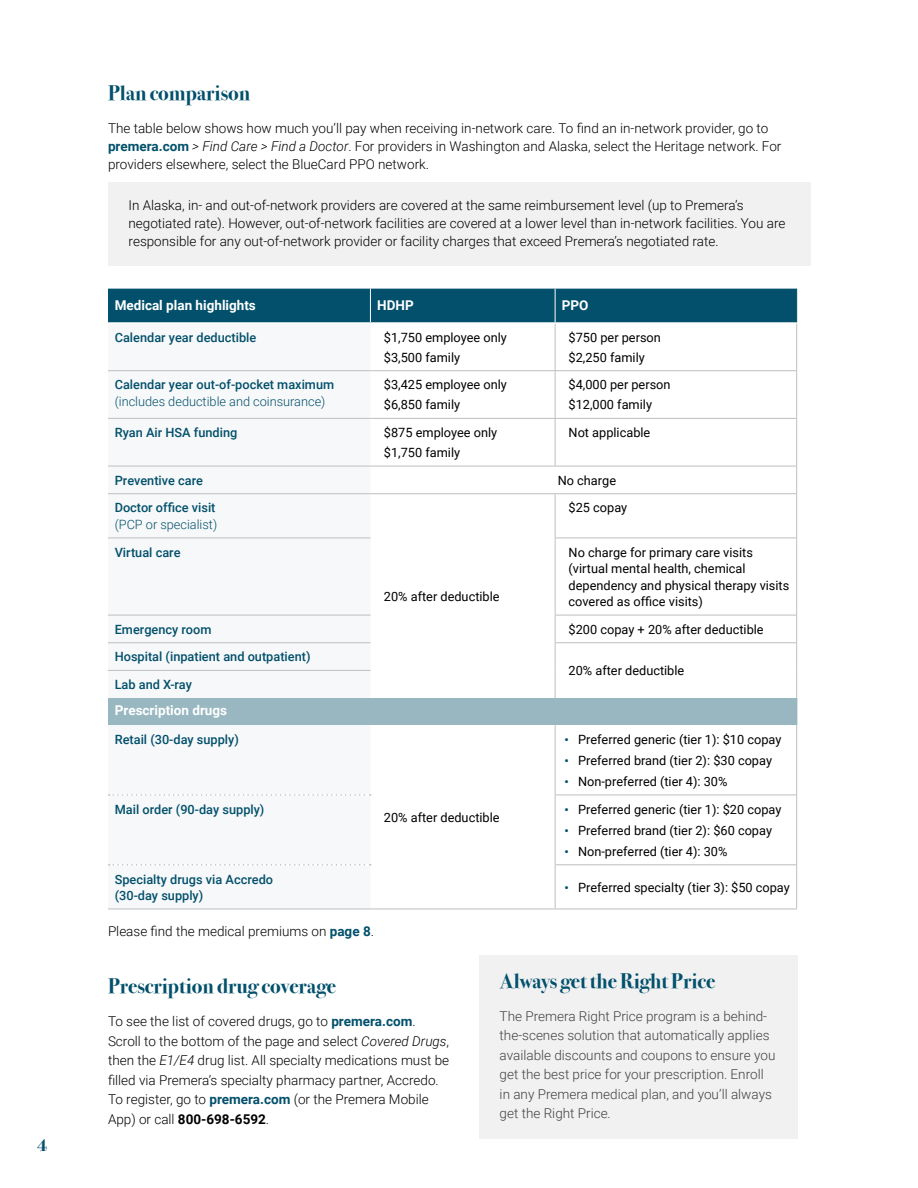
<style>
.page{position:relative;width:918px;height:1188px;background:#fff}
.page>*{position:absolute;margin:0;border:0;box-sizing:border-box;transform-origin:0 0}
.t1{font:700 21px "Bodoni Svty Two ITCTT";color:#02506b}
.t2{font:700 18px "Bodoni Svty Two ITCTT";color:#02506b}
.t3{font:300 13.5px/19.5px "Roboto";color:#000}
.t4{font:300 13.5px/19.5px "Roboto";color:#414042}
.t5{font:700 13.5px "Roboto";color:#fff}
.t6{font:12.75px/20px "Roboto";color:#000}
.t7{font:500 12.75px/16.5px "Roboto";color:#02506b}
.t8{font:300 12.75px "Roboto";color:#02506b}
.s1{font-weight:700;color:#02506b}
.s2{font-style:italic}
.s3{font-weight:700;font-size:12px;color:#02506b}
.s4{font-weight:700}
</style>
<div class="page">
<div style="left:108px;top:289px;width:688px;height:33px;background:#02506b"></div>
<svg style="left:108px;top:371px;width:262px;height:538px"></svg>
<div style="left:108px;top:698px;width:689px;height:27px;background:#98b7c1"></div>
<hr style="left:370px;top:289px;width:1px;height:33px;background:#fff">
<hr style="left:555px;top:289px;width:1px;height:33px;background:#fff">
<hr style="left:555px;top:324px;width:1px;height:46px;background:#bcbec0">
<hr style="left:370px;top:370px;width:185px;height:1px;background:#bcbec0">
<hr style="left:555px;top:370px;width:241px;height:1px;background:#bcbec0">
<hr style="left:555px;top:371px;width:1px;height:47px;background:#bcbec0">
<hr style="left:370px;top:418px;width:185px;height:1px;background:#bcbec0">
<hr style="left:555px;top:418px;width:241px;height:1px;background:#bcbec0">
<hr style="left:555px;top:419px;width:1px;height:47px;background:#bcbec0">
<hr style="left:370px;top:466px;width:185px;height:1px;background:#bcbec0">
<hr style="left:555px;top:466px;width:242px;height:1px;background:#bcbec0">
<svg style="left:796px;top:466px;width:1px;height:27px"></svg>
<hr style="left:370px;top:493px;width:185px;height:1px;background:#bcbec0">
<hr style="left:555px;top:493px;width:242px;height:1px;background:#bcbec0">
<hr style="left:555px;top:494px;width:1px;height:44px;background:#bcbec0">
<hr style="left:555px;top:538px;width:241px;height:1px;background:#bcbec0">
<hr style="left:555px;top:538px;width:1px;height:77px;background:#bcbec0">
<hr style="left:555px;top:615px;width:241px;height:1px;background:#bcbec0">
<svg style="left:555px;top:615px;width:1px;height:83px"></svg>
<hr style="left:555px;top:725px;width:1px;height:70px;background:#bcbec0">
<hr style="left:555px;top:795px;width:1px;height:69px;background:#bcbec0">
<hr style="left:555px;top:865px;width:1px;height:44px;background:#bcbec0">
<hr style="left:108px;top:370px;width:262px;height:1px;background:#bcbec0">
<hr style="left:108px;top:418px;width:262px;height:1px;background:#bcbec0">
<hr style="left:108px;top:466px;width:262px;height:1px;background:#bcbec0">
<hr style="left:108px;top:493px;width:262px;height:1px;background:#bcbec0">
<hr style="left:108px;top:538px;width:262px;height:1px;background:#bcbec0">
<hr style="left:108px;top:615px;width:262px;height:1px;background:#bcbec0">
<svg style="left:109px;top:794px;width:262px;height:2px"></svg>
<svg style="left:109px;top:864px;width:262px;height:2px"></svg>
<hr style="left:108px;top:642px;width:262px;height:1px;background:#bcbec0">
<hr style="left:555px;top:642px;width:242px;height:1px;background:#bcbec0">
<hr style="left:108px;top:670px;width:262px;height:1px;background:#bcbec0">
<hr style="left:555px;top:795px;width:241px;height:1px;background:#bcbec0">
<hr style="left:555px;top:864px;width:241px;height:1px;background:#bcbec0">
<hr style="left:108px;top:909px;width:262px;height:1px;background:#bcbec0">
<hr style="left:555px;top:909px;width:242px;height:1px;background:#bcbec0">
<hr style="left:370px;top:909px;width:185px;height:1px;background:#bcbec0">
<hr style="left:796px;top:324px;width:1px;height:47px;background:#bcbec0">
<hr style="left:796px;top:371px;width:1px;height:47px;background:#bcbec0">
<hr style="left:796px;top:418px;width:1px;height:48px;background:#bcbec0">
<hr style="left:796px;top:494px;width:1px;height:44px;background:#bcbec0">
<hr style="left:796px;top:538px;width:1px;height:77px;background:#bcbec0">
<hr style="left:796px;top:725px;width:1px;height:70px;background:#bcbec0">
<hr style="left:796px;top:795px;width:1px;height:70px;background:#bcbec0">
<hr style="left:796px;top:865px;width:1px;height:44px;background:#bcbec0">
<hr style="left:796px;top:289px;width:1px;height:33px;background:#02506b">
<svg style="left:796px;top:615px;width:1px;height:83px"></svg>
<div style="left:479px;top:955px;width:319px;height:184px;background:#f1f1f2"></div>
<div style="left:108px;top:182px;width:702px;height:84px;background:#f1f1f2"></div>
<h2 class="t2" style="left:37px;top:1130px;width:12px">4</h2>
<h1 class="t1" style="left:108px;top:76px;width:144px">Plan comparison</h1>
<p class="t3" style="left:108px;top:119px;width:675px;line-height:18px">The table below shows how much you’ll pay when receiving in-network care. To find an in-network provider, go to <span class="s1">premera.com</span> <span class="s2">&gt; Find Care &gt; Find a Doctor</span>. For providers in Washington and Alaska, select the Heritage network. For providers elsewhere, select the BlueCard PPO network.</p>
<p class="t3" style="left:128px;top:196px;width:659px;line-height:18px">In Alaska, in- and out-of-network providers are covered at the same reimbursement level (up to Premera’s negotiated rate). However, out-of-network facilities are covered at a lower level than in-network facilities. You are responsible for any out-of-network provider or facility charges that exceed Premera’s negotiated rate.</p>
<p class="t5" style="left:115px;top:295px;width:143px">Medical plan highlights</p>
<p class="t5" style="left:377px;top:295px;width:38px">HDHP</p>
<p class="t5" style="left:562px;top:295px;width:28px">PPO</p>
<p class="t7" style="left:115px;top:329px;width:143px">Calendar year deductible</p>
<p class="t6" style="left:384px;top:327px;width:125px">$1,750 employee only $3,500 family</p>
<p class="t6" style="left:569px;top:327px;width:94px">$750 per person $2,250 family</p>
<p class="t7" style="left:115px;top:376px;width:221px">Calendar year out-of-pocket maximum</p>
<p class="t8" style="left:115px;top:392px;width:212px">(includes deductible and coinsurance)</p>
<p class="t6" style="left:384px;top:374px;width:125px">$3,425 employee only $6,850 family</p>
<p class="t6" style="left:569px;top:374px;width:103px">$4,000 per person $12,000 family</p>
<p class="t7" style="left:115px;top:424px;width:124px">Ryan Air HSA funding</p>
<p class="t6" style="left:384px;top:422px;width:115px">$875 employee only $1,750 family</p>
<p class="t6" style="left:569px;top:422px;width:83px">Not applicable</p>
<p class="t7" style="left:115px;top:472px;width:90px">Preventive care</p>
<p class="t6" style="left:558px;top:470px;width:60px">No charge</p>
<p class="t7" style="left:115px;top:499px;width:102px">Doctor office visit</p>
<p class="t8" style="left:115px;top:516px;width:104px">(PCP or specialist)</p>
<p class="t6" style="left:569px;top:498px;width:60px">$25 copay</p>
<p class="t7" style="left:115px;top:543px;width:67px">Virtual care</p>
<p class="t6" style="left:569px;top:543px;width:222px;line-height:16.5px">No charge for primary care visits (virtual mental health, chemical dependency and physical therapy visits covered as office visits)</p>
<p class="t7" style="left:115px;top:621px;width:98px">Emergency room</p>
<p class="t6" style="left:569px;top:619px;width:197px">$200 copay + 20% after deductible</p>
<p class="t7" style="left:115px;top:648px;width:197px">Hospital (inpatient and outpatient)</p>
<p class="t6" style="left:569px;top:660px;width:117px">20% after deductible</p>
<p class="t7" style="left:115px;top:676px;width:79px">Lab and X-ray</p>
<p class="t5" style="left:115px;top:701px;width:114px">Prescription drugs</p>
<p class="t7" style="left:115px;top:731px;width:126px">Retail (30-day supply)</p>
<p class="t6" style="left:384px;top:586px;width:117px">20% after deductible</p>
<p class="t6" style="left:565px;top:729px;width:218px"><span class="s3">•</span> Preferred generic (tier 1): $10 copay</p>
<p class="t6" style="left:565px;top:750px;width:209px"><span class="s3">•</span> Preferred brand (tier 2): $30 copay</p>
<p class="t6" style="left:565px;top:771px;width:164px"><span class="s3">•</span> Non-preferred (tier 4): 30%</p>
<p class="t7" style="left:115px;top:800px;width:151px">Mail order (90-day supply)</p>
<p class="t6" style="left:565px;top:799px;width:218px"><span class="s3">•</span> Preferred generic (tier 1): $20 copay</p>
<p class="t6" style="left:565px;top:820px;width:209px"><span class="s3">•</span> Preferred brand (tier 2): $60 copay</p>
<p class="t6" style="left:565px;top:841px;width:164px"><span class="s3">•</span> Non-preferred (tier 4): 30%</p>
<p class="t7" style="left:115px;top:870px;width:160px">Specialty drugs via Accredo (30-day supply)</p>
<p class="t6" style="left:565px;top:877px;width:227px"><span class="s3">•</span> Preferred specialty (tier 3): $50 copay</p>
<p class="t3" style="left:108px;top:921px;width:267px">Please find the medical premiums on <span class="s1">page 8</span>.</p>
<h1 class="t1" style="left:108px;top:969px;width:230px">Prescription drug coverage</h1>
<p class="t3" style="left:108px;top:1011px;width:343px">To see the list of covered drugs, go to <span class="s1">premera.com</span>.<br>Scroll to the bottom of the page and select <span class="s2">Covered Drugs</span>, then the <span class="s2">E1/E4</span> drug list. All specialty medications must be filled via Premera’s specialty pharmacy partner, Accredo.<br>To register, go to <span class="s1">premera.com</span> (or the Premera Mobile App) or call <span class="s4">800-698-6592</span>.</p>
<p class="t6" style="left:384px;top:807px;width:117px">20% after deductible</p>
<h1 class="t1" style="left:500px;top:963px;width:217px">Always get the Right Price</h1>
<p class="t4" style="left:500px;top:1006px;width:277px">The Premera Right Price program is a behind&shy;the-scenes solution that automatically applies available discounts and coupons to ensure you get the best price for your prescription. Enroll in any Premera medical plan, and you’ll always get the Right Price.</p>
</div>
